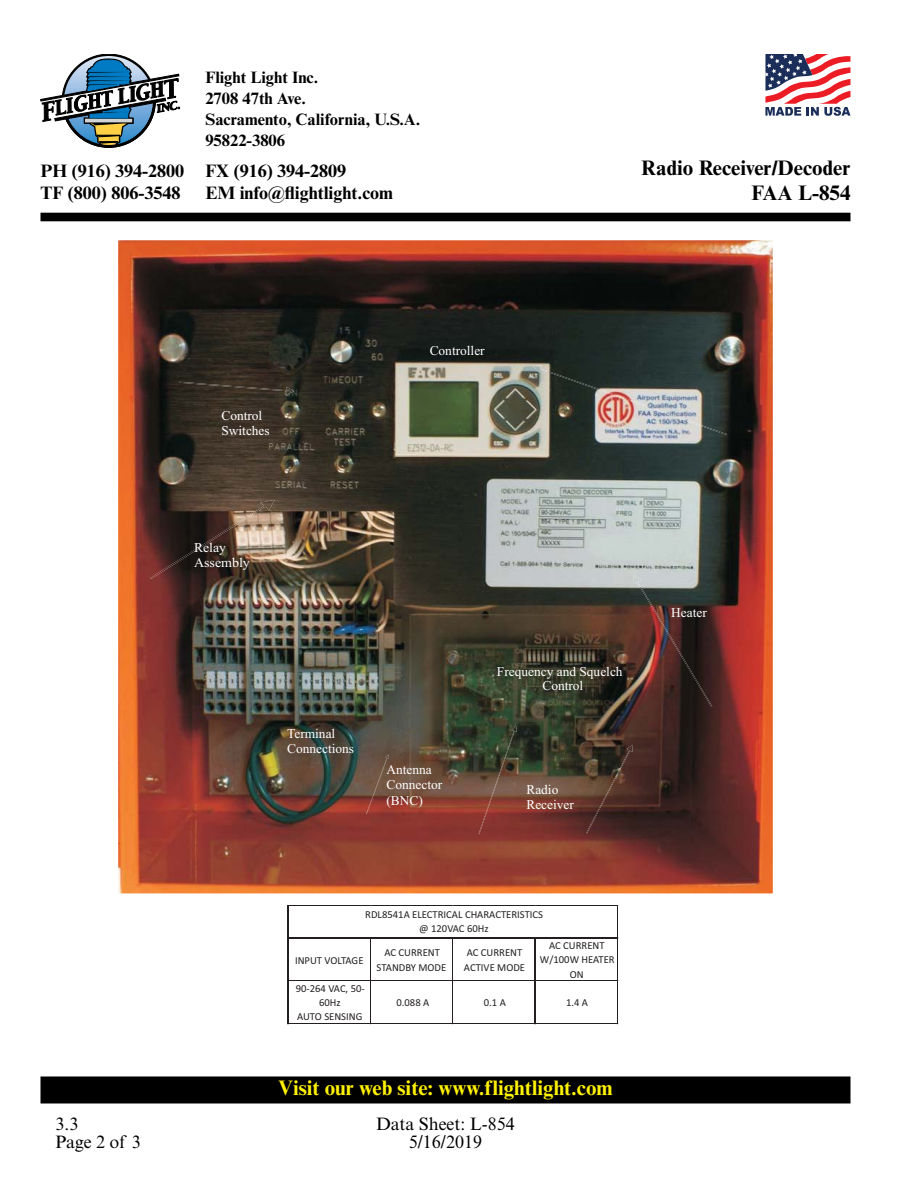
<style>
.page{position:relative;width:918px;height:1188px;background:#fff}
.page>*{position:absolute;margin:0;border:0;box-sizing:border-box;transform-origin:0 0}
.t1{font:700 21px "Times New Roman MT Std";color:#fff200}
.t2{font:700 21px/25.5px "Times New Roman MT Std";color:#000;text-align:right}
.t3{font:700 18px/22.5px "Times New Roman MT Std";color:#000}
.t4{font:18px/18px "Times New Roman MT Std";color:#000;text-align:center}
.t5{font:700 16.5px/21px "Times New Roman MT Std";color:#000}
.t6{font:13.5px/15.5px "Times New Roman";color:#fff}
.t7{font:13.35px/15.3px "Times New Roman";color:#fff}
.t8{font:10.65px/14.2px "Calibri";color:#231f20;text-align:center}
</style>
<div class="page">
<div style="left:41px;top:1077px;width:809px;height:26px;background:#000"></div>
<div style="left:40px;top:1076px;width:810px;height:27px;border:2px solid #000"></div>
<svg style="left:40px;top:54px;width:140px;height:94px"></svg>
<div style="left:40px;top:213px;width:810px;height:8px;background:#000"></div>
<svg style="left:765px;top:54px;width:85px;height:62px"></svg>
<img style="left:118px;top:240px;width:655px;height:653px">
<img style="left:179px;top:382px;width:115px;height:13px">
<img style="left:533px;top:365px;width:194px;height:70px">
<img style="left:633px;top:575px;width:79px;height:132px">
<img style="left:150px;top:500px;width:125px;height:79px">
<img style="left:479px;top:726px;width:38px;height:108px">
<img style="left:586px;top:745px;width:47px;height:88px">
<img style="left:366px;top:754px;width:23px;height:60px">
<hr style="left:289px;top:905px;width:329px;height:1px;background:#231f20">
<hr style="left:289px;top:938px;width:329px;height:1px;background:#231f20">
<hr style="left:289px;top:980px;width:329px;height:1px;background:#231f20">
<hr style="left:289px;top:981px;width:329px;height:1px;background:#231f20">
<hr style="left:288px;top:905px;width:1px;height:119px;background:#231f20">
<hr style="left:370px;top:939px;width:1px;height:85px;background:#231f20">
<hr style="left:452px;top:939px;width:1px;height:85px;background:#231f20">
<hr style="left:453px;top:939px;width:1px;height:85px;background:#231f20">
<hr style="left:535px;top:939px;width:1px;height:85px;background:#231f20">
<hr style="left:289px;top:1023px;width:329px;height:1px;background:#231f20">
<hr style="left:617px;top:906px;width:1px;height:118px;background:#231f20">
<h2 class="t3" style="left:40px;top:159px;width:145px">PH (916) 394-2800<br>TF (800) 806-3548</h2>
<h3 class="t5" style="left:205px;top:67px;width:216px">Flight Light Inc.<br>2708 47th Ave.<br>Sacramento, California, U.S.A.<br>95822-3806</h3>
<h2 class="t3" style="left:205px;top:159px;width:189px">FX (916) 394-2809<br>EM info@flightlight.com</h2>
<h1 class="t2" style="left:641px;top:154px;width:211px">Radio Receiver/Decoder<br>FAA L-854</h1>
<h2 class="t4" style="left:55px;top:1114px;width:87px;text-align:left">3.3<br>Page 2 of 3</h2>
<p class="t7" style="left:221px;top:408px;width:50px">Control<br>Switches</p>
<p class="t7" style="left:430px;top:342px;width:57px">Controller</p>
<p class="t6" style="left:194px;top:539px;width:57px">Relay<br>Assembly</p>
<p class="t7" style="left:287px;top:726px;width:68px">Terminal<br>Connections</p>
<p class="t7" style="left:386px;top:762px;width:57px">Antenna<br>Connector (BNC)</p>
<p class="t7" style="left:497px;top:665px;width:127px;line-height:13.8px;text-align:center">Frequency and Squelch<br>Control</p>
<p class="t7" style="left:526px;top:782px;width:49px">Radio<br>Receiver</p>
<p class="t8" style="left:365px;top:907px;width:179px">RDL8541A ELECTRICAL CHARACTERISTICS @ 120VAC 60Hz</p>
<p class="t8" style="left:295px;top:953px;width:70px">INPUT VOLTAGE</p>
<p class="t8" style="left:377px;top:946px;width:71px">AC CURRENT<br>STANDBY MODE</p>
<p class="t8" style="left:464px;top:946px;width:63px;text-align:left">AC CURRENT<br>ACTIVE MODE</p>
<p class="t8" style="left:540px;top:939px;width:76px">AC CURRENT<br>W/100W HEATER<br>ON</p>
<p class="t8" style="left:296px;top:981px;width:71px">90-264 VAC, 50-<br>60Hz<br>AUTO SENSING</p>
<p class="t8" style="left:397px;top:995px;width:34px">0.088 A</p>
<p class="t8" style="left:484px;top:995px;width:24px">0.1 A</p>
<p class="t8" style="left:566px;top:995px;width:24px">1.4 A</p>
<h1 class="t1" style="left:278px;top:1075px;width:336px">Visit our web site: www.flightlight.com</h1>
<h2 class="t4" style="left:376px;top:1114px;width:140px">Data Sheet: L-854<br>5/16/2019</h2>
<p class="t7" style="left:671px;top:605px;width:37px">Heater</p>
</div>
